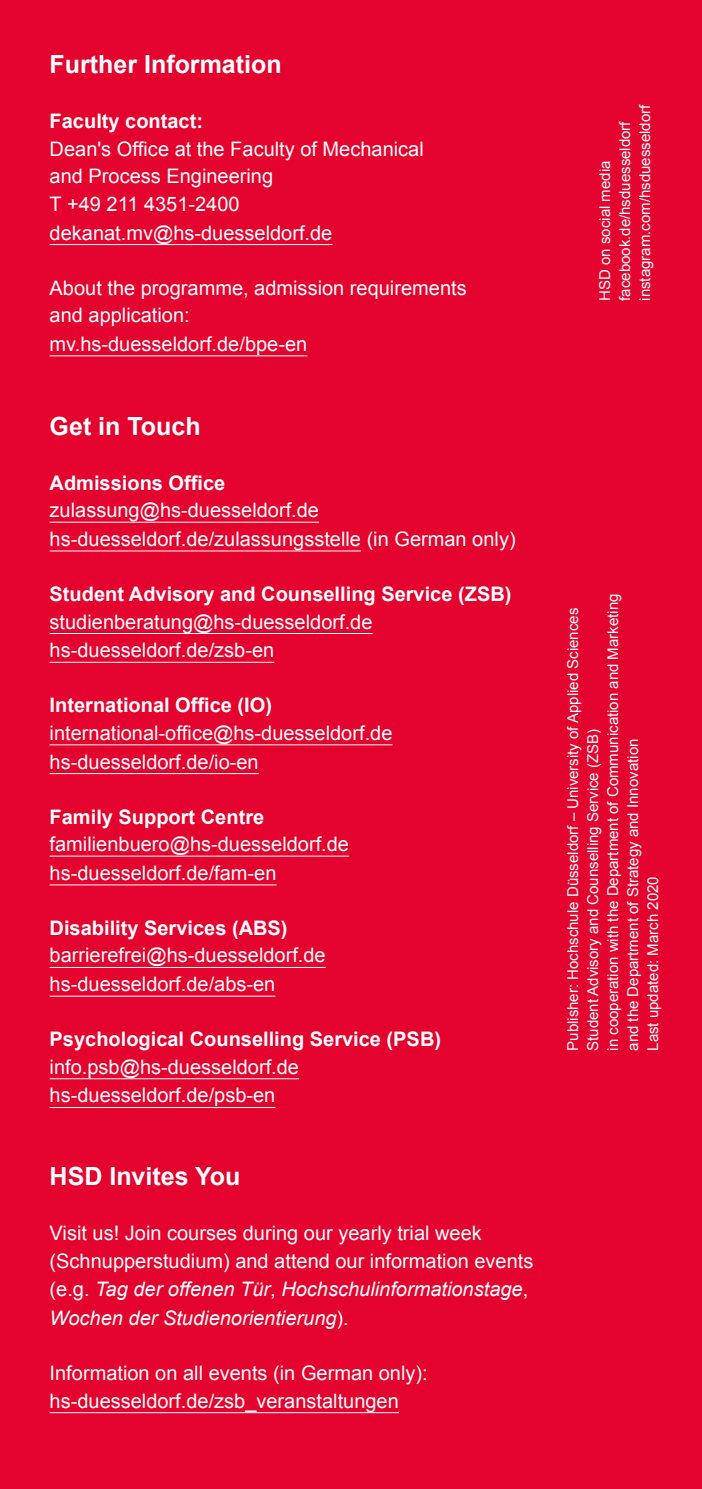
<style>
.page{position:relative;width:702px;height:1489px;background:#fff}
.page>*{position:absolute;margin:0;border:0;box-sizing:border-box;transform-origin:0 0}
.t1{font:700 25px "Arial";color:#fff}
.t2{font:20px/28.8px "Arial";color:#fff}
.t3{font:700 20px "Arial";color:#fff}
.t4{font:15px/20px "Arial";color:#fff}
.s1{font-style:italic}
</style>
<div class="page">
<div style="left:0;top:0;width:702px;height:1488px;background:#e4032e"></div>
<hr style="left:50px;top:244px;width:282px;height:1px;background:#fff">
<hr style="left:50px;top:355px;width:257px;height:1px;background:#fff">
<hr style="left:50px;top:521px;width:269px;height:1px;background:#fff">
<hr style="left:50px;top:550px;width:311px;height:1px;background:#fff">
<hr style="left:50px;top:633px;width:322px;height:1px;background:#fff">
<hr style="left:50px;top:661px;width:224px;height:1px;background:#fff">
<hr style="left:50px;top:744px;width:342px;height:1px;background:#fff">
<hr style="left:50px;top:773px;width:209px;height:1px;background:#fff">
<hr style="left:50px;top:855px;width:299px;height:1px;background:#fff">
<hr style="left:50px;top:884px;width:226px;height:1px;background:#fff">
<hr style="left:50px;top:966px;width:276px;height:1px;background:#fff">
<hr style="left:50px;top:995px;width:225px;height:1px;background:#fff">
<hr style="left:50px;top:1078px;width:249px;height:1px;background:#fff">
<hr style="left:50px;top:1106px;width:225px;height:1px;background:#fff">
<hr style="left:50px;top:1411px;width:349px;height:1px;background:#fff">
<p class="t1" style="left:50px;top:48px;width:233px">Further Information</p>
<p class="t3" style="left:50px;top:108px;width:155px">Faculty contact:</p>
<p class="t2" style="left:50px;top:135px;width:375px;line-height:28px">Dean's Office at the Faculty of Mechanical and Process Engineering<br>T +49 211 4351-2400 dekanat.mv@hs-duesseldorf.de</p>
<p class="t2" style="left:50px;top:274px;width:418px;line-height:28px">About the programme, admission requirements and application:<br>mv.hs-duesseldorf.de/bpe-en</p>
<p class="t1" style="left:50px;top:409px;width:152px">Get in Touch</p>
<p class="t3" style="left:50px;top:469px;width:177px">Admissions Office</p>
<p class="t2" style="left:50px;top:496px;width:467px">zulassung@hs-duesseldorf.de hs-duesseldorf.de/zulassungsstelle (in German only)</p>
<p class="t3" style="left:50px;top:580px;width:463px">Student Advisory and Counselling Service (ZSB)</p>
<p class="t2" style="left:50px;top:607px;width:324px">studienberatung@hs-duesseldorf.de hs-duesseldorf.de/zsb-en</p>
<p class="t3" style="left:50px;top:692px;width:224px">International Office (IO)</p>
<p class="t2" style="left:50px;top:718px;width:344px">international-office@hs-duesseldorf.de hs-duesseldorf.de/io-en</p>
<p class="t3" style="left:50px;top:803px;width:216px">Family Support Centre</p>
<p class="t2" style="left:50px;top:829px;width:301px">familienbuero@hs-duesseldorf.de hs-duesseldorf.de/fam-en</p>
<p class="t3" style="left:50px;top:914px;width:239px">Disability Services (ABS)</p>
<p class="t2" style="left:50px;top:941px;width:277px">barrierefrei@hs-duesseldorf.de hs-duesseldorf.de/abs-en</p>
<p class="t3" style="left:50px;top:1025px;width:393px">Psychological Counselling Service (PSB)</p>
<p class="t2" style="left:50px;top:1052px;width:251px">info.psb@hs-duesseldorf.de hs-duesseldorf.de/psb-en</p>
<p class="t1" style="left:50px;top:1159px;width:192px">HSD Invites You</p>
<p class="t2" style="left:50px;top:1218px;width:485px">Visit us! Join courses during our yearly trial week (Schnupperstudium) and attend our information events (e.g. <span class="s1">Tag der offenen Tür</span>, <span class="s1">Hochschulinformationstage</span>, <span class="s1">Wochen der Studienorientierung</span>).</p>
<p class="t2" style="left:50px;top:1359px;width:379px;line-height:27.5px">Information on all events (in German only): hs-duesseldorf.de/zsb_veranstaltungen</p>
<p class="t4" style="left:595px;top:301px;width:198px;rotate:-90deg">HSD on social media facebook.de/hsduesseldorf instagram.com/hsduesseldorf</p>
<p class="t4" style="left:563px;top:1050px;width:458px;rotate:-90deg">Publisher: Hochschule Düsseldorf – University of Applied Sciences Student Advisory and Counselling Service (ZSB)<br>in cooperation with the Department of Communication and Marketing and the Department of Strategy and Innovation<br>Last updated: March 2020</p>
</div>
